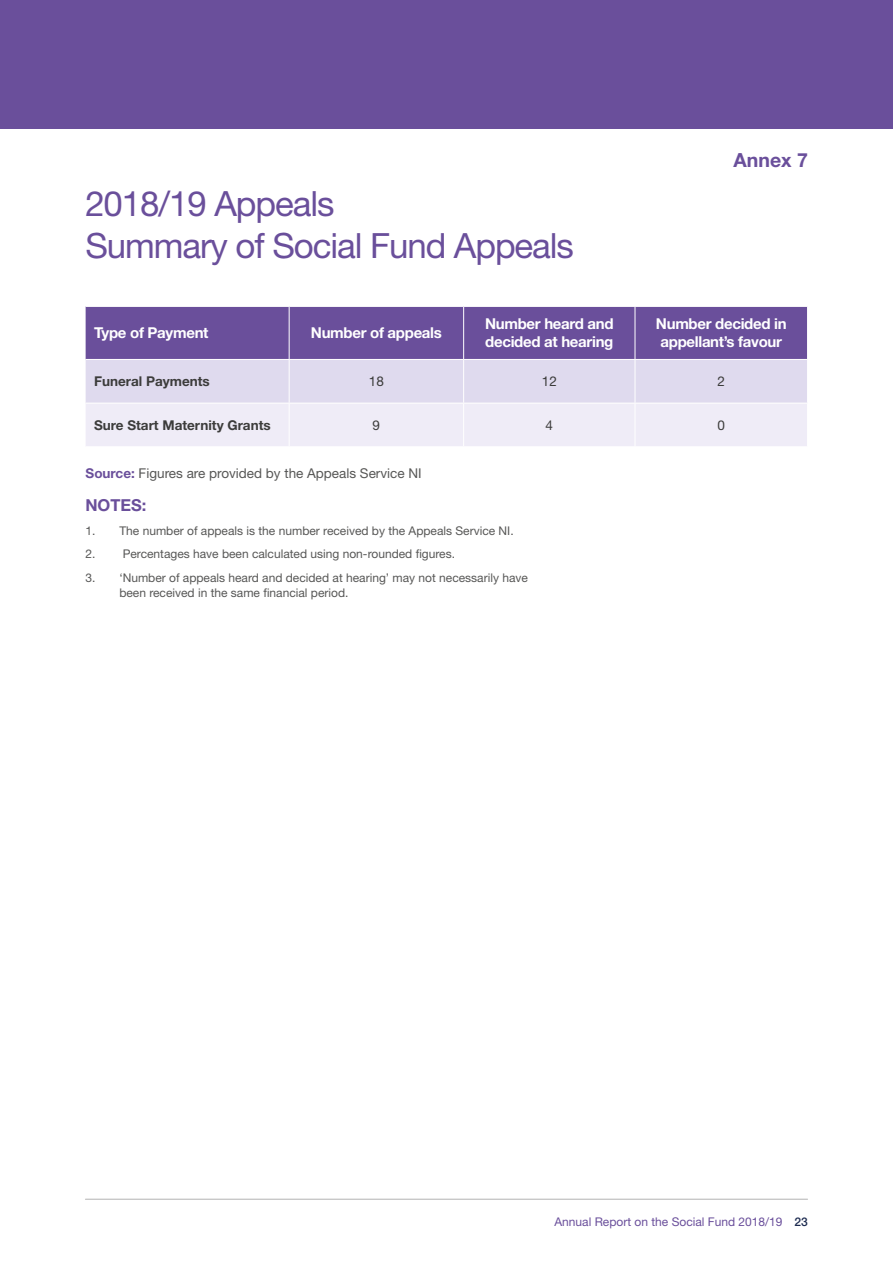
<style>
.page{position:relative;width:893px;height:1263px;background:#fff}
.page>*{position:absolute;margin:0;border:0;box-sizing:border-box;transform-origin:0 0}
.t1{font:34.8px/41.7px "Helvetica Neue LT Std";letter-spacing:-.03em;color:#6a4f9b}
.t2{font:700 19.5px "Helvetica Neue LT Std";color:#6a4f9b}
.t3{font:700 16.5px "Helvetica Neue LT Std";color:#6a4f9b}
.t4{font:700 15px/18px "Helvetica Neue LT Std";letter-spacing:-.02em;color:#fff}
.t5{font:13.5px "Helvetica Neue LT Std";color:#575756}
.t6{font:700 13.5px "Helvetica Neue LT Std";color:#3c3c3b}
.t7{font:13.5px "Helvetica Neue LT Std";color:#3c3c3b}
.t8{font:12px/15px "Helvetica Neue LT Std";color:#575756}
.t9{font:12px "Helvetica Neue LT Std";color:#6a4f9b}
.s1{font-weight:700;color:#6a4f9b}
.s2{font-weight:500;color:#1d2b50}
</style>
<div class="page">
<div style="left:0;top:0;width:893px;height:128px;background:#6a4f9b"></div>
<hr style="left:85px;top:1199px;width:722px;height:1px;background:#b3b2b2">
<svg style="left:86px;top:307px;width:721px;height:139px;background:#b7abd1"></svg>
<hr style="left:289px;top:307px;width:1px;height:52px;background:#fff">
<hr style="left:463px;top:307px;width:1px;height:52px;background:#fff">
<hr style="left:635px;top:307px;width:1px;height:52px;background:#fff">
<hr style="left:86px;top:359px;width:203px;height:1px;background:#fff">
<hr style="left:289px;top:359px;width:175px;height:1px;background:#fff">
<hr style="left:289px;top:360px;width:1px;height:43px;background:#fff">
<hr style="left:464px;top:359px;width:171px;height:1px;background:#fff">
<hr style="left:463px;top:360px;width:1px;height:43px;background:#fff">
<hr style="left:635px;top:359px;width:173px;height:1px;background:#fff">
<hr style="left:635px;top:360px;width:1px;height:43px;background:#fff">
<hr style="left:86px;top:403px;width:203px;height:1px;background:#fff">
<hr style="left:289px;top:403px;width:175px;height:1px;background:#fff">
<hr style="left:464px;top:403px;width:171px;height:1px;background:#fff">
<hr style="left:635px;top:403px;width:173px;height:1px;background:#fff">
<hr style="left:289px;top:403px;width:1px;height:43px;background:#fff">
<hr style="left:463px;top:403px;width:1px;height:43px;background:#fff">
<hr style="left:635px;top:403px;width:1px;height:43px;background:#fff">
<h1 class="t1" style="left:85px;top:182px;width:490px">2018/19 Appeals<br>Summary of Social Fund Appeals</h1>
<h2 class="t2" style="left:733px;top:148px;width:76px">Annex 7</h2>
<p class="t4" style="left:94px;top:324px;width:116px">Type of Payment</p>
<p class="t4" style="left:311px;top:324px;width:132px">Number of appeals</p>
<p class="t4" style="left:485px;top:315px;width:130px">Number heard and decided at hearing</p>
<p class="t4" style="left:656px;top:315px;width:132px;text-align:center">Number decided in appellant’s favour</p>
<p class="t6" style="left:94px;top:373px;width:117px">Funeral Payments</p>
<p class="t7" style="left:369px;top:373px;width:17px">18</p>
<p class="t7" style="left:542px;top:373px;width:17px">12</p>
<p class="t7" style="left:717px;top:373px;width:9px">2</p>
<p class="t6" style="left:94px;top:417px;width:178px">Sure Start Maternity Grants</p>
<p class="t7" style="left:373px;top:417px;width:9px">9</p>
<p class="t7" style="left:546px;top:417px;width:9px">4</p>
<p class="t7" style="left:717px;top:417px;width:9px">0</p>
<p class="t5" style="left:86px;top:465px;width:338px"><span class="s1">Source:</span> Figures are provided by the Appeals Service NI</p>
<h3 class="t3" style="left:85px;top:495px;width:63px">NOTES:</h3>
<p class="t8" style="left:85px;top:523px;width:430px">1. The number of appeals is the number received by the Appeals Service NI.</p>
<p class="t8" style="left:85px;top:546px;width:371px">2. Percentages have been calculated using non-rounded figures.</p>
<p class="t8" style="left:119px;top:570px;width:410px;text-indent:-34px">3. ‘Number of appeals heard and decided at hearing’ may not necessarily have been received in the same financial period.</p>
<p class="t9" style="left:554px;top:1214px;width:255px">Annual Report on the Social Fund 2018/19 <span class="s2">23</span></p>
</div>
